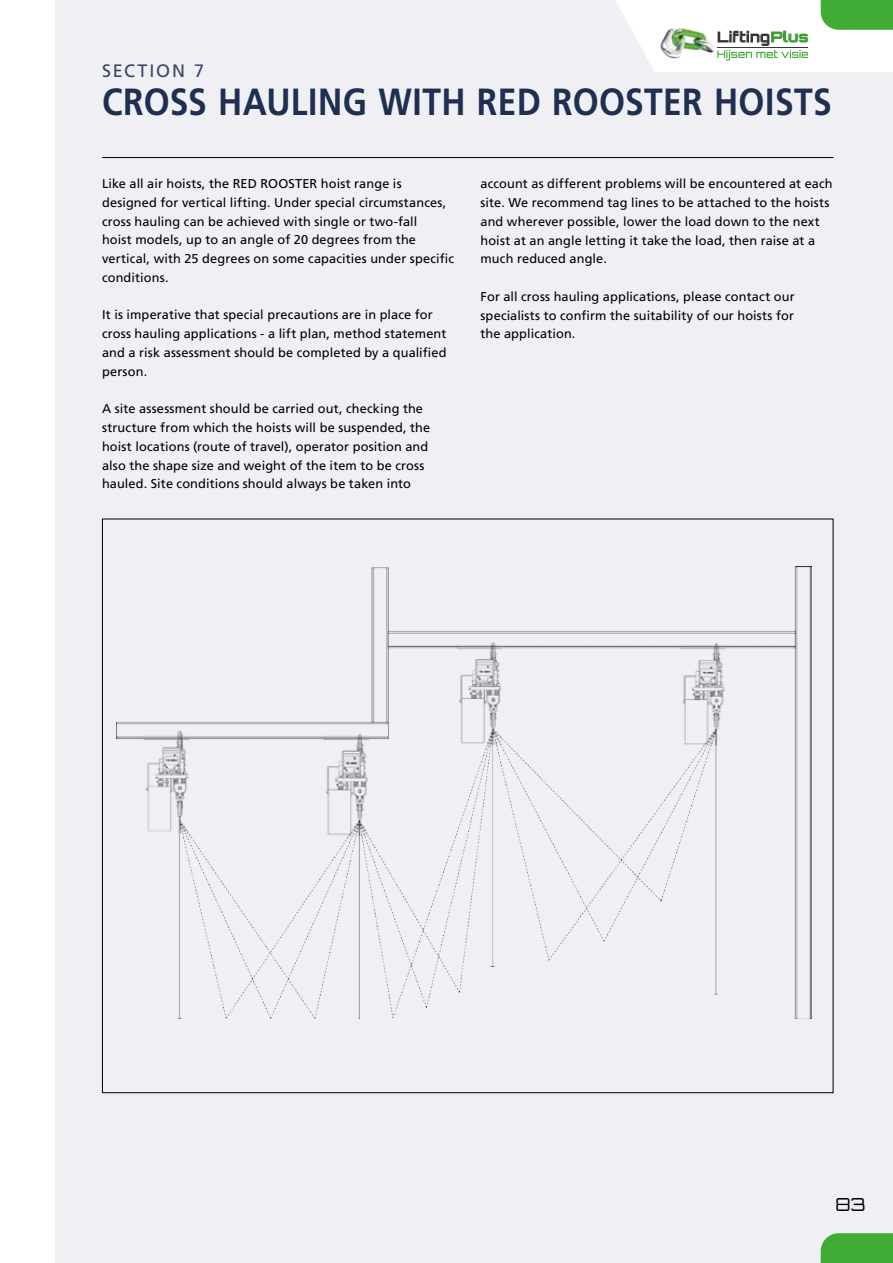
<style>
.page{position:relative;width:893px;height:1263px;background:#fff}
.page>*{position:absolute;margin:0;border:0;box-sizing:border-box;transform-origin:0 0}
.t1{font:700 37.8px "Frutiger LT Com";letter-spacing:.015em;color:#1f2f52;scale:.89 1}
.t2{font:18px "Frutiger LT Com";letter-spacing:.1em;color:#3a4769}
.t3{font:300 18px "Orbitron";color:#000}
.t4{font:12.75px/18.8px "Frutiger LT Com";letter-spacing:.01em;color:#000}
</style>
<div class="page">
<div style="left:55px;top:0;width:838px;height:1263px;background:#efeff4"></div>
<hr style="left:102px;top:157px;width:731px;height:1px;background:#000">
<img style="left:116px;top:566px;width:696px;height:453px">
<div style="left:821px;top:1233px;width:72px;height:30px;background:#40ab35"></div>
<svg style="left:616px;top:0;width:277px;height:72px"></svg>
<img style="left:660px;top:22px;width:55px;height:36px">
<h2 class="t2" style="left:102px;top:60px;width:104px">SECTION 7</h2>
<h1 class="t1" style="left:102px;top:79px;width:822px">CROSS HAULING WITH RED ROOSTER HOISTS</h1>
<p class="t4" style="left:102px;top:174px;width:354px">Like all air hoists, the RED ROOSTER hoist range is designed for vertical lifting. Under special circumstances, cross hauling can be achieved with single or two-fall<br>hoist models, up to an angle of 20 degrees from the vertical, with 25 degrees on some capacities under specific conditions.</p>
<p class="t4" style="left:102px;top:306px;width:346px">It is imperative that special precautions are in place for cross hauling applications - a lift plan, method statement and a risk assessment should be completed by a qualified person.</p>
<p class="t4" style="left:102px;top:399px;width:330px">A site assessment should be carried out, checking the structure from which the hoists will be suspended, the hoist locations (route of travel), operator position and also the shape size and weight of the item to be cross hauled. Site conditions should always be taken into</p>
<p class="t4" style="left:480px;top:174px;width:354px">account as different problems will be encountered at each site. We recommend tag lines to be attached to the hoists and wherever possible, lower the load down to the next hoist at an angle letting it take the load, then raise at a much reduced angle.</p>
<p class="t4" style="left:480px;top:287px;width:316px;text-align:justify">For all cross hauling applications, please contact our specialists to confirm the suitability of our hoists for the application.</p>
<h2 class="t3" style="left:835px;top:1193px;width:31px">83</h2>
</div>
